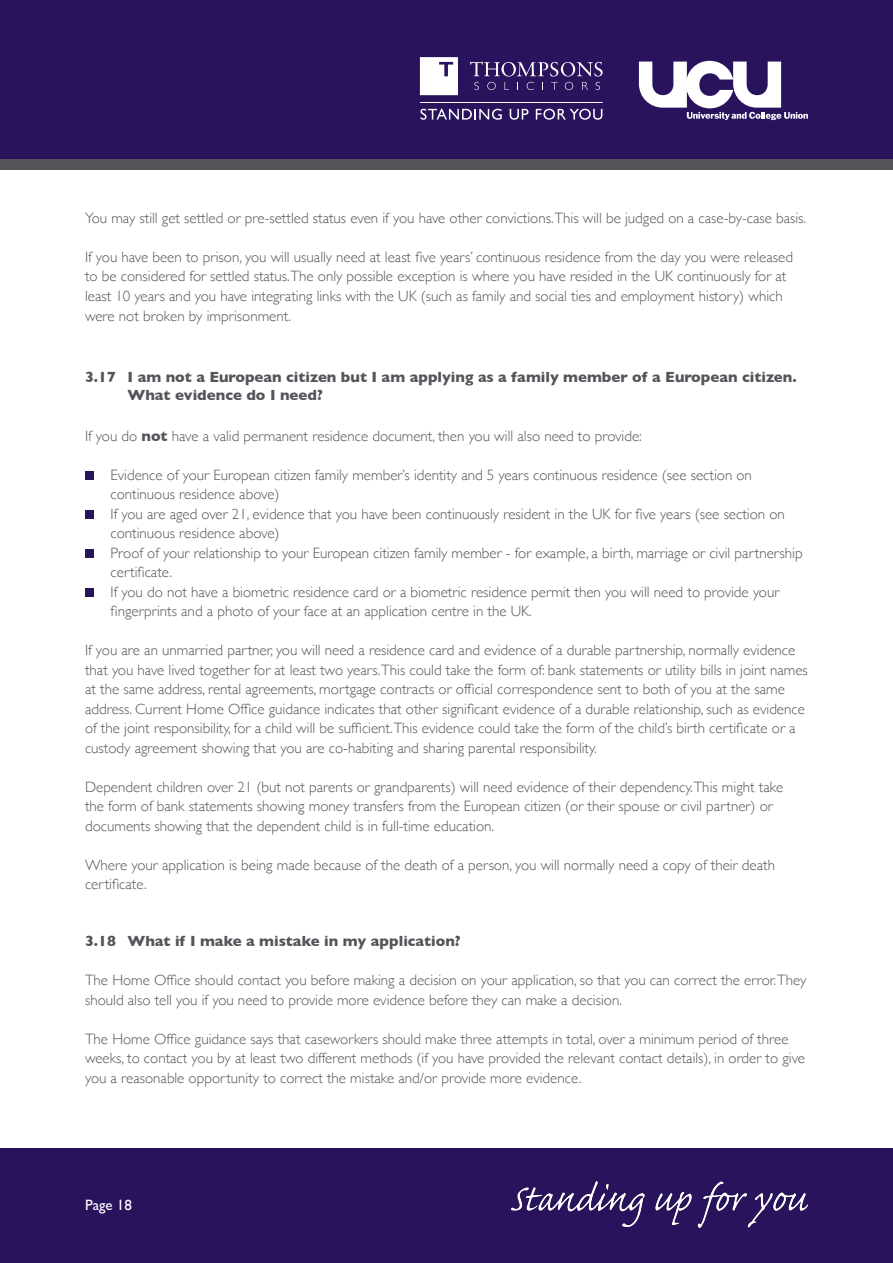
<style>
.page{position:relative;width:893px;height:1263px;background:#fff}
.page>*{position:absolute;margin:0;border:0;box-sizing:border-box;transform-origin:0 0}
.Body_Copy{font:300 15px/19.5px "Gill Sans";color:#54555a}
.Body_Bullets{font:300 15px/19.5px "Gill Sans";color:#54555a}
.Sub_Heading{font:700 15px/18px "Gill Sans";color:#54555a}
.t1{font:15px "Gill Sans";color:#fff}
.s1{font-weight:700}
</style>
<div class="page">
<div style="left:0;top:0;width:893px;height:170px;background:#29135d"></div>
<div style="left:0;top:1148px;width:893px;height:115px;background:#29135d"></div>
<svg style="left:470px;top:62px;width:133px;height:28px"></svg>
<svg style="left:420px;top:57px;width:38px;height:38px"></svg>
<hr style="left:420px;top:102px;width:183px;height:1px;background:#fff">
<svg style="left:420px;top:109px;width:82px;height:11px"></svg>
<svg style="left:510px;top:109px;width:18px;height:11px"></svg>
<svg style="left:536px;top:109px;width:66px;height:11px"></svg>
<svg style="left:639px;top:61px;width:169px;height:59px"></svg>
<div style="left:0;top:159px;width:893px;height:11px;background:#54555a"></div>
<img style="left:512px;top:1182px;width:296px;height:45px">
<div style="left:85px;top:471px;width:9px;height:9px;background:#29135d"></div>
<div style="left:85px;top:510px;width:9px;height:9px;background:#29135d"></div>
<div style="left:85px;top:549px;width:9px;height:9px;background:#29135d"></div>
<div style="left:85px;top:588px;width:9px;height:9px;background:#29135d"></div>
<p class="Body_Copy" style="left:85px;top:208px;width:723px">You may still get settled or pre-settled status even if you have other convictions.This will be judged on a case-by-case basis.</p>
<p class="Body_Copy" style="left:85px;top:247px;width:709px">If you have been to prison, you will usually need at least five years’ continuous residence from the day you were released to be considered for settled status.The only possible exception is where you have resided in the UK continuously for at least 10 years and you have integrating links with the UK (such as family and social ties and employment history) which were not broken by imprisonment.</p>
<p class="Sub_Heading" style="left:128px;top:367px;width:671px;text-indent:-43px">3.17 I am not a European citizen but I am applying as a family member of a European citizen.<br>What evidence do I need?</p>
<p class="Body_Copy" style="left:85px;top:425px;width:558px">If you do <span class="s1">not</span> have a valid permanent residence document, then you will also need to provide:</p>
<p class="Body_Bullets" style="left:111px;top:464px;width:643px">Evidence of your European citizen family member’s identity and 5 years continuous residence (see section on continuous residence above)</p>
<p class="Body_Bullets" style="left:111px;top:503px;width:676px">If you are aged over 21, evidence that you have been continuously resident in the UK for five years (see section on continuous residence above)</p>
<p class="Body_Bullets" style="left:111px;top:542px;width:694px">Proof of your relationship to your European citizen family member - for example, a birth, marriage or civil partnership certificate.</p>
<p class="Body_Bullets" style="left:111px;top:581px;width:670px">If you do not have a biometric residence card or a biometric residence permit then you will need to provide your fingerprints and a photo of your face at an application centre in the UK.</p>
<p class="Body_Copy" style="left:85px;top:640px;width:724px">If you are an unmarried partner, you will need a residence card and evidence of a durable partnership, normally evidence that you have lived together for at least two years.This could take the form of: bank statements or utility bills in joint names at the same address, rental agreements, mortgage contracts or official correspondence sent to both of you at the same address. Current Home Office guidance indicates that other significant evidence of a durable relationship, such as evidence of the joint responsibility, for a child will be sufficient.This evidence could take the form of the child’s birth certificate or a custody agreement showing that you are co-habiting and sharing parental responsibility.</p>
<p class="Body_Copy" style="left:85px;top:776px;width:700px">Dependent children over 21 (but not parents or grandparents) will need evidence of their dependency.This might take the form of bank statements showing money transfers from the European citizen (or their spouse or civil partner) or documents showing that the dependent child is in full-time education.</p>
<p class="Body_Copy" style="left:85px;top:854px;width:691px">Where your application is being made because of the death of a person, you will normally need a copy of their death certificate.</p>
<p class="Sub_Heading" style="left:85px;top:932px;width:377px">3.18 What if I make a mistake in my application?</p>
<p class="Body_Copy" style="left:85px;top:970px;width:723px">The Home Office should contact you before making a decision on your application, so that you can correct the error.They should also tell you if you need to provide more evidence before they can make a decision.</p>
<p class="Body_Copy" style="left:85px;top:1028px;width:721px">The Home Office guidance says that caseworkers should make three attempts in total, over a minimum period of three weeks, to contact you by at least two different methods (if you have provided the relevant contact details), in order to give you a reasonable opportunity to correct the mistake and/or provide more evidence.</p>
<p class="t1" style="left:85px;top:1196px;width:48px">Page 18</p>
</div>
